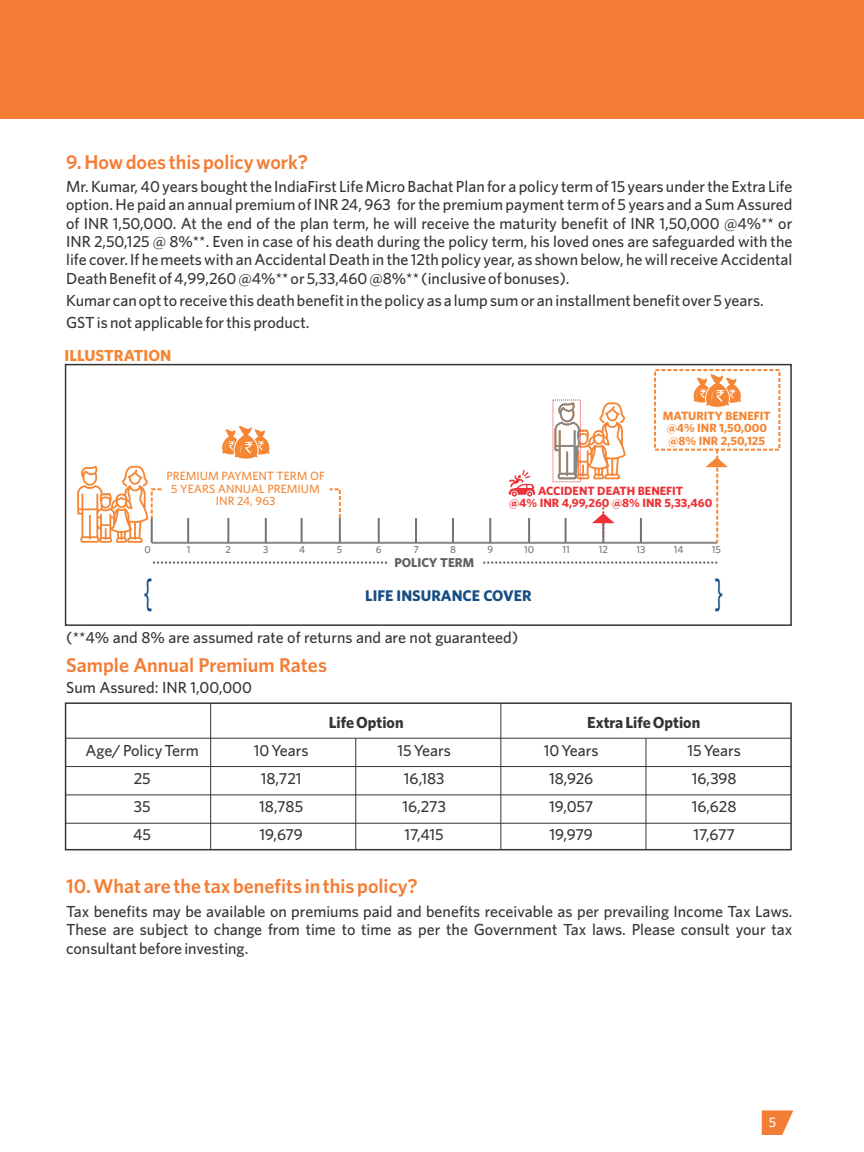
<style>
.page{position:relative;width:864px;height:1152px;background:#fff}
.page>*{position:absolute;margin:0;border:0;box-sizing:border-box;transform-origin:0 0}
.t1{font:500 41.2px "Whitney";color:#164d83;scale:.44 1}
.t2{font:600 20px "Whitney";color:#f47d35}
.t3{font:500 16px/18.4px "Whitney";color:#373435;text-align:justify}
.t4{font:700 16px "Whitney";color:#373435}
.t5{font:700 16px "Whitney";color:#f58634}
.t6{font:700 15.4px "Whitney";color:#164d83}
.t7{font:500 14px "Whitney";color:#fefefe}
.t8{font:700 12.8px "Whitney";color:#606062}
.t9{font:500 12px/12.6px "Whitney";color:#f58634;text-align:center}
.t10{font:700 12px/12px "Whitney";color:#ed3237;text-align:center}
.t11{font:700 12px/12.6px "Whitney";color:#f58634;text-align:center}
.t12{font:500 10.2px "Whitney";color:#727376}
</style>
<div class="page">
<div style="left:0;top:0;width:864px;height:119px;background:#f47d35"></div>
<svg style="left:762px;top:1111px;width:31px;height:24px"></svg>
<div style="left:65px;top:364px;width:727px;height:262px;border:1px solid #373435"></div>
<div style="left:65px;top:702px;width:727px;height:148px;border:1px solid #373435"></div>
<hr style="left:210px;top:703px;width:1px;height:147px;background:#373435">
<hr style="left:355px;top:738px;width:1px;height:112px;background:#373435">
<hr style="left:500px;top:703px;width:1px;height:147px;background:#373435">
<hr style="left:645px;top:738px;width:1px;height:112px;background:#373435">
<hr style="left:66px;top:738px;width:725px;height:1px;background:#373435">
<hr style="left:66px;top:766px;width:725px;height:1px;background:#373435">
<hr style="left:66px;top:794px;width:725px;height:1px;background:#373435">
<hr style="left:66px;top:823px;width:725px;height:1px;background:#373435">
<hr style="left:152px;top:542px;width:565px;height:2px;background:#848688">
<div style="left:654px;top:369px;width:126px;height:82px;border:2px dashed #f58634"></div>
<hr style="left:378px;top:518px;width:2px;height:25px;background:#727376">
<hr style="left:415px;top:518px;width:2px;height:25px;background:#727376">
<hr style="left:452px;top:518px;width:2px;height:25px;background:#727376">
<hr style="left:489px;top:518px;width:2px;height:25px;background:#727376">
<hr style="left:528px;top:518px;width:2px;height:25px;background:#727376">
<hr style="left:565px;top:518px;width:2px;height:25px;background:#727376">
<hr style="left:640px;top:518px;width:2px;height:25px;background:#727376">
<svg style="left:152px;top:562px;width:235px;height:2px"></svg>
<svg style="left:483px;top:562px;width:234px;height:2px"></svg>
<svg style="left:705px;top:450px;width:23px;height:93px"></svg>
<hr style="left:602px;top:518px;width:2px;height:25px;background:#727376">
<svg style="left:592px;top:507px;width:23px;height:30px"></svg>
<svg style="left:509px;top:470px;width:26px;height:27px"></svg>
<svg style="left:694px;top:373px;width:47px;height:35px"></svg>
<svg style="left:222px;top:426px;width:48px;height:33px"></svg>
<svg style="left:77px;top:465px;width:265px;height:78px"></svg>
<svg style="left:555px;top:402px;width:71px;height:77px"></svg>
<p class="t2" style="left:66px;top:154px;width:243px">9. How does this policy work?</p>
<p class="t3" style="left:66px;top:178px;width:728px">Mr. Kumar, 40 years bought the IndiaFirst Life Micro Bachat Plan for a policy term of 15 years under the Extra Life option. He paid an annual premium of INR 24, 963 for the premium payment term of 5 years and a Sum Assured of INR 1,50,000. At the end of the plan term, he will receive the maturity benefit of INR 1,50,000 @4%** or INR 2,50,125 @ 8%**. Even in case of his death during the policy term, his loved ones are safeguarded with the life cover. If he meets with an Accidental Death in the 12th policy year, as shown below, he will receive Accidental Death Benefit of 4,99,260 @4%** or 5,33,460 @8%** (inclusive of bonuses).</p>
<p class="t3" style="left:66px;top:291px;width:699px;line-height:22px">Kumar can opt to receive this death benefit in the policy as a lump sum or an installment benefit over 5 years.<br>GST is not applicable for this product.</p>
<p class="t5" style="left:64px;top:350px;width:108px">ILLUSTRATION</p>
<p class="t9" style="left:166px;top:471px;width:160px">PREMIUM PAYMENT TERM OF<br>5 YEARS ANNUAL PREMIUM<br>INR 24, 963</p>
<p class="t11" style="left:663px;top:410px;width:109px">MATURITY BENEFIT @4% INR 1,50,000 @8% INR 2,50,125</p>
<p class="t10" style="left:509px;top:485px;width:205px">ACCIDENT DEATH BENEFIT<br>@4% INR 4,99,260 @8% INR 5,33,460</p>
<p class="t12" style="left:145px;top:546px;width:8px">0</p>
<p class="t12" style="left:187px;top:546px;width:5px">1</p>
<p class="t12" style="left:226px;top:546px;width:7px">2</p>
<p class="t12" style="left:263px;top:546px;width:7px">3</p>
<p class="t12" style="left:299px;top:546px;width:8px">4</p>
<p class="t12" style="left:337px;top:546px;width:7px">5</p>
<p class="t12" style="left:376px;top:546px;width:7px">6</p>
<p class="t12" style="left:413px;top:546px;width:7px">7</p>
<p class="t12" style="left:450px;top:546px;width:7px">8</p>
<p class="t12" style="left:487px;top:546px;width:7px">9</p>
<p class="t12" style="left:524px;top:546px;width:12px">10</p>
<p class="t12" style="left:563px;top:546px;width:9px">11</p>
<p class="t12" style="left:599px;top:546px;width:11px">12</p>
<p class="t12" style="left:637px;top:546px;width:10px">13</p>
<p class="t12" style="left:674px;top:546px;width:11px">14</p>
<p class="t12" style="left:712px;top:546px;width:11px">15</p>
<h1 class="t1" style="left:144px;top:578px;width:21px">{</h1>
<p class="t6" style="left:365px;top:590px;width:168px">LIFE INSURANCE COVER</p>
<p class="t8" style="left:394px;top:558px;width:81px">POLICY TERM</p>
<p class="t3" style="left:66px;top:630px;width:453px">(**4% and 8% are assumed rate of returns and are not guaranteed)</p>
<p class="t2" style="left:66px;top:658px;width:262px">Sample Annual Premium Rates</p>
<p class="t3" style="left:66px;top:680px;width:187px">Sum Assured: INR 1,00,000</p>
<p class="t4" style="left:329px;top:717px;width:76px">Life Option</p>
<p class="t4" style="left:587px;top:717px;width:115px">Extra Life Option</p>
<p class="t3" style="left:85px;top:743px;width:115px">Age/ Policy Term</p>
<p class="t3" style="left:254px;top:743px;width:56px">10 Years</p>
<p class="t3" style="left:398px;top:743px;width:55px">15 Years</p>
<p class="t3" style="left:544px;top:743px;width:56px">10 Years</p>
<p class="t3" style="left:688px;top:743px;width:55px">15 Years</p>
<p class="t3" style="left:134px;top:771px;width:18px">25</p>
<p class="t3" style="left:261px;top:771px;width:42px">18,721</p>
<p class="t3" style="left:404px;top:771px;width:42px">16,183</p>
<p class="t3" style="left:549px;top:771px;width:46px">18,926</p>
<p class="t3" style="left:692px;top:771px;width:46px">16,398</p>
<p class="t3" style="left:134px;top:799px;width:18px">35</p>
<p class="t3" style="left:259px;top:799px;width:45px">18,785</p>
<p class="t3" style="left:402px;top:799px;width:45px">16,273</p>
<p class="t3" style="left:549px;top:799px;width:46px">19,057</p>
<p class="t3" style="left:692px;top:799px;width:46px">16,628</p>
<p class="t3" style="left:133px;top:827px;width:19px">45</p>
<p class="t3" style="left:259px;top:827px;width:45px">19,679</p>
<p class="t3" style="left:405px;top:827px;width:41px">17,415</p>
<p class="t3" style="left:549px;top:827px;width:45px">19,979</p>
<p class="t3" style="left:693px;top:827px;width:43px">17,677</p>
<p class="t2" style="left:66px;top:879px;width:353px">10. What are the tax benefits in this policy?</p>
<p class="t3" style="left:66px;top:903px;width:728px">Tax benefits may be available on premiums paid and benefits receivable as per prevailing Income Tax Laws.<br>These are subject to change from time to time as per the Government Tax laws. Please consult your tax consultant before investing.</p>
<p class="t7" style="left:769px;top:1117px;width:9px">5</p>
</div>
